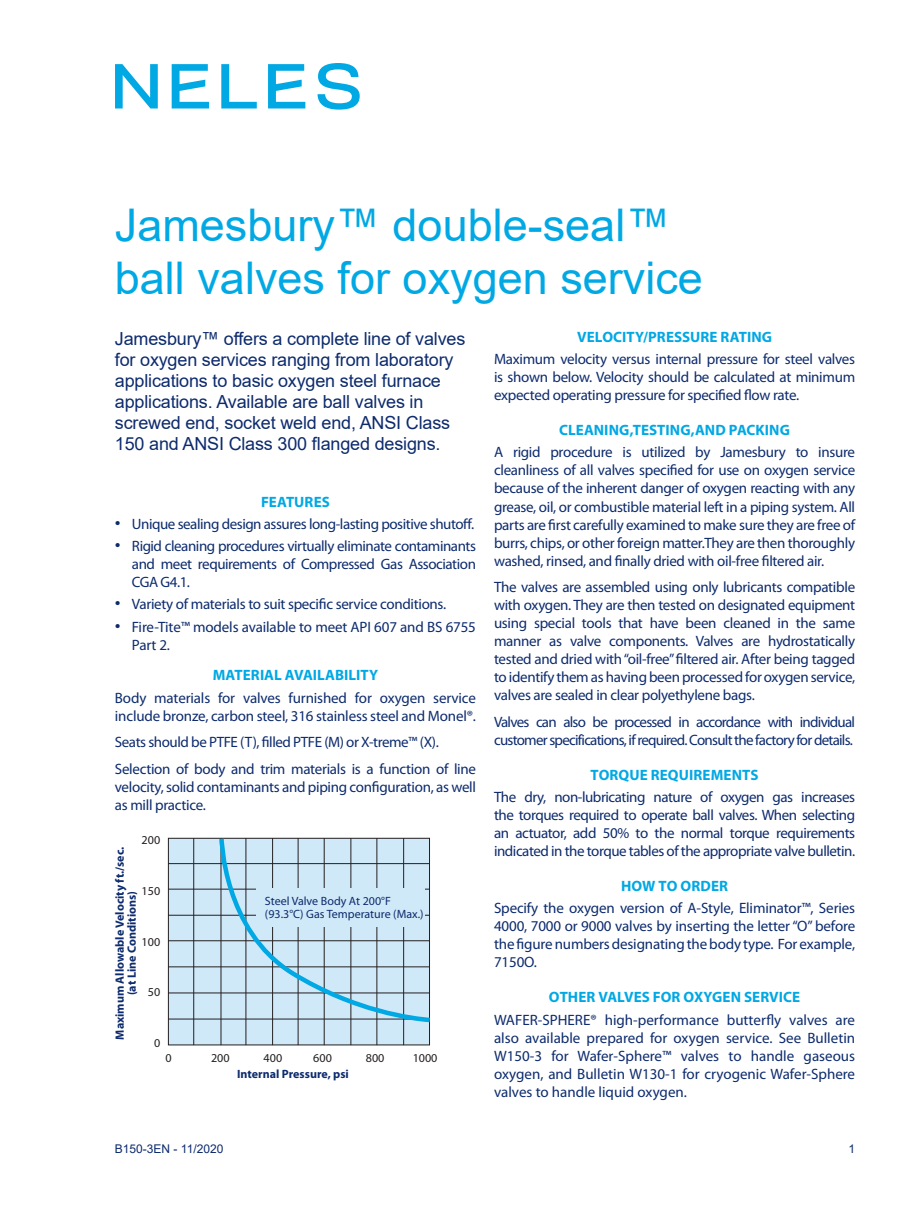
<style>
.page{position:relative;width:919px;height:1217px;background:#fff}
.page>*{position:absolute;margin:0;border:0;box-sizing:border-box;transform-origin:0 0}
.t1{font:45px/52.5px "Arial";color:#00a8e4}
.t2{font:18px/21px "Arial";letter-spacing:-.01em;color:#0d2b6d}
.t3{font:15px/18px "Myriad Pro";letter-spacing:-.02em;color:#0d2b6d;text-align:justify}
.t4{font:700 15px "Myriad Pro";letter-spacing:.005em;color:#00a8e4}
.t5{font:15px/18px "Myriad Pro";letter-spacing:-.05em;color:#0d2b6d}
.t6{font:12.15px "Myriad Pro";color:#231f20}
.t7{font:700 12px/12px "Myriad Pro";color:#0d2b6d;text-align:center}
.t8{font:12px/13.5px "Myriad Pro";color:#0d2b6d}
.t9{font:12px "Arial";color:#0d2b6d}
.s1{font-family:"Arial";font-size:16.5px}
</style>
<div class="page">
<svg style="left:221px;top:64px;width:36px;height:44px"></svg>
<svg style="left:172px;top:64px;width:37px;height:44px"></svg>
<svg style="left:268px;top:64px;width:37px;height:44px"></svg>
<svg style="left:317px;top:63px;width:42px;height:47px"></svg>
<svg style="left:115px;top:64px;width:43px;height:44px"></svg>
<div style="left:168px;top:838px;width:261px;height:206px;background:#d0e9f8"></div>
<hr style="left:193px;top:837px;width:1px;height:207px;background:#231f20">
<hr style="left:221px;top:837px;width:1px;height:207px;background:#231f20">
<hr style="left:246px;top:837px;width:1px;height:207px;background:#231f20">
<hr style="left:272px;top:837px;width:1px;height:207px;background:#231f20">
<hr style="left:298px;top:837px;width:1px;height:207px;background:#231f20">
<hr style="left:324px;top:837px;width:1px;height:207px;background:#231f20">
<hr style="left:350px;top:837px;width:1px;height:207px;background:#231f20">
<hr style="left:376px;top:837px;width:1px;height:207px;background:#231f20">
<hr style="left:403px;top:837px;width:1px;height:207px;background:#231f20">
<hr style="left:168px;top:863px;width:261px;height:1px;background:#231f20">
<hr style="left:168px;top:888px;width:261px;height:1px;background:#231f20">
<hr style="left:168px;top:914px;width:261px;height:1px;background:#231f20">
<hr style="left:168px;top:940px;width:261px;height:1px;background:#231f20">
<hr style="left:168px;top:966px;width:261px;height:1px;background:#231f20">
<hr style="left:168px;top:992px;width:261px;height:1px;background:#231f20">
<hr style="left:168px;top:1018px;width:261px;height:1px;background:#231f20">
<svg style="left:217px;top:837px;width:213px;height:187px"></svg>
<h1 class="t1" style="left:115px;top:199px;width:589px">Jamesbury™ double-seal™ ball valves for oxygen service</h1>
<p class="t2" style="left:115px;top:328px;width:352px">Jamesbury™ offers a complete line of valves for oxygen services ranging from laboratory applications to basic oxygen steel furnace applications. Available are ball valves in screwed end, socket weld end, ANSI Class 150 and ANSI Class 300 flanged designs.</p>
<p class="t4" style="left:577px;top:327px;width:196px">VELOCITY/PRESSURE RATING</p>
<p class="t3" style="left:494px;top:350px;width:362px">Maximum velocity versus internal pressure for steel valves is shown below. Velocity should be calculated at minimum expected operating pressure for specified flow rate.</p>
<p class="t4" style="left:559px;top:420px;width:232px">CLEANING,TESTING,AND PACKING</p>
<p class="t3" style="left:494px;top:443px;width:362px">A rigid procedure is utilized by Jamesbury to insure cleanliness of all valves specified for use on oxygen service because of the inherent danger of oxygen reacting with any grease, oil, or combustible material left in a piping system. All parts are first carefully examined to make sure they are free of burrs, chips, or other foreign matter.They are then thoroughly washed, rinsed, and finally dried with oil-free filtered air.</p>
<p class="t3" style="left:494px;top:577px;width:362px">The valves are assembled using only lubricants compatible with oxygen. They are then tested on designated equipment using special tools that have been cleaned in the same manner as valve components. Valves are hydrostatically tested and dried with “oil-free” filtered air. After being tagged to identify them as having been processed for oxygen service, valves are sealed in clear polyethylene bags.</p>
<p class="t5" style="left:494px;top:712px;width:362px">Valves can also be processed in accordance with individual customer specifications, if required. Consult the factory for details.</p>
<p class="t4" style="left:590px;top:764px;width:169px">TORQUE REQUIREMENTS</p>
<p class="t3" style="left:494px;top:787px;width:362px">The dry, non-lubricating nature of oxygen gas increases the torques required to operate ball valves. When selecting an actuator, add 50% to the normal torque requirements indicated in the torque tables of the appropriate valve bulletin.</p>
<p class="t4" style="left:621px;top:876px;width:109px">HOW TO ORDER</p>
<p class="t3" style="left:494px;top:898px;width:362px">Specify the oxygen version of A-Style, Eliminator™, Series 4000, 7000 or 9000 valves by inserting the letter “O” before the figure numbers designating the body type. For example, 7150O.</p>
<p class="t4" style="left:549px;top:987px;width:253px">OTHER VALVES FOR OXYGEN SERVICE</p>
<p class="t3" style="left:494px;top:1010px;width:362px">WAFER-SPHERE® high-performance butterfly valves are also available prepared for oxygen service. See Bulletin W150-3 for Wafer-Sphere™ valves to handle gaseous oxygen, and Bulletin W130-1 for cryogenic Wafer-Sphere valves to handle liquid oxygen.</p>
<p class="t4" style="left:261px;top:491px;width:70px">FEATURES</p>
<p class="t3" style="left:115px;top:514px;width:361px"><span class="s1">•</span> Unique sealing design assures long-lasting positive shutoff.</p>
<p class="t3" style="left:132px;top:536px;width:345px;text-indent:-17px"><span class="s1">•</span> Rigid cleaning procedures virtually eliminate contaminants and meet requirements of Compressed Gas Association CGA G4.1.</p>
<p class="t3" style="left:115px;top:595px;width:333px"><span class="s1">•</span> Variety of materials to suit specific service conditions.</p>
<p class="t3" style="left:132px;top:617px;width:345px;text-indent:-17px"><span class="s1">•</span> Fire-Tite™ models available to meet API 607 and BS 6755<br>Part 2.</p>
<p class="t4" style="left:213px;top:665px;width:167px">MATERIAL AVAILABILITY</p>
<p class="t3" style="left:115px;top:688px;width:362px">Body materials for valves furnished for oxygen service include bronze, carbon steel, 316 stainless steel and Monel®.</p>
<p class="t3" style="left:115px;top:728px;width:362px;line-height:26.5px">Seats should be PTFE (T), filled PTFE (M) or X-treme™ (X).<br>Selection of body and trim materials is a function of line</p>
<p class="t3" style="left:115px;top:777px;width:362px">velocity, solid contaminants and piping configuration, as well as mill practice.</p>
<p class="t6" style="left:142px;top:832px;width:20px">200</p>
<p class="t7" style="left:113px;top:1039px;width:194px;rotate:-90deg">Maximum Allowable Velocity ft./sec. (at Line Conditions)</p>
<p class="t6" style="left:142px;top:883px;width:20px">150</p>
<p class="t8" style="left:265px;top:893px;width:160px">Steel Valve Body At 200°F (93.3°C) Gas Temperature (Max.)</p>
<p class="t6" style="left:142px;top:933px;width:20px">100</p>
<p class="t6" style="left:148px;top:984px;width:14px">50</p>
<p class="t6" style="left:154px;top:1034px;width:8px">0</p>
<p class="t6" style="left:165px;top:1049px;width:8px">0</p>
<p class="t6" style="left:211px;top:1049px;width:20px">200</p>
<p class="t6" style="left:263px;top:1049px;width:20px">400</p>
<p class="t6" style="left:313px;top:1049px;width:20px">600</p>
<p class="t6" style="left:366px;top:1049px;width:20px">800</p>
<p class="t6" style="left:412px;top:1049px;width:26px">1000</p>
<p class="t7" style="left:237px;top:1067px;width:113px">Internal Pressure, psi</p>
<p class="t9" style="left:115px;top:1140px;width:110px">B150-3EN - 11/2020</p>
<p class="t9" style="left:848px;top:1140px;width:8px">1</p>
</div>
